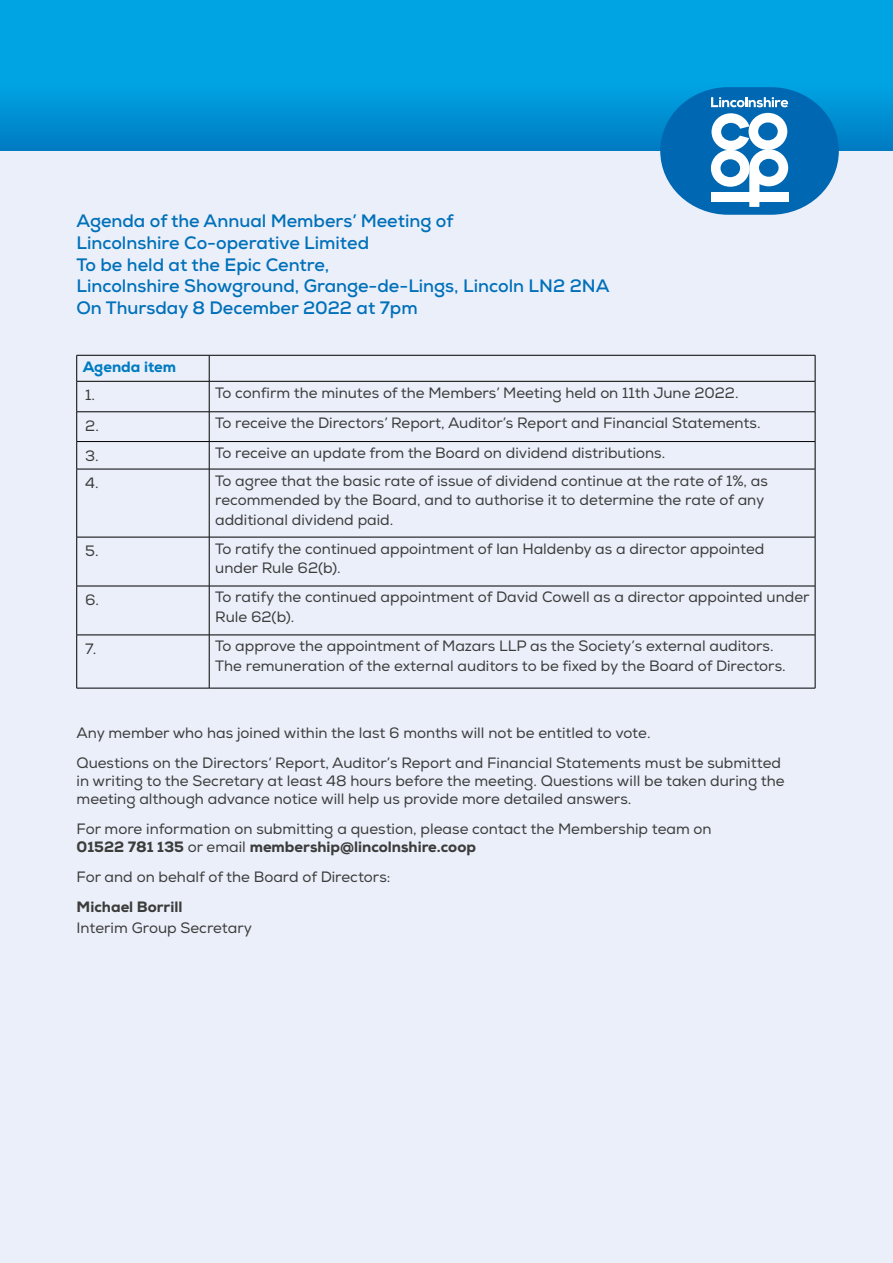
<style>
.page{position:relative;width:893px;height:1263px;background:#eaeffa}
.page>*{position:absolute;margin:0;border:0;box-sizing:border-box;transform-origin:0 0}
.t1{font:700 18px/21.6px "Nexa";color:#0070b9}
.t2{font:15px/19.5px "Nexa";color:#3c3c3b}
.t3{font:800 15px "Nexa";color:#3c3c3b}
.t4{font:800 15px "Nexa";color:#007bc1}
.s1{font-weight:800}
</style>
<div class="page">
<div style="left:0;top:0;width:893px;height:151px;background:#00a4e3"></div>
<div style="left:0;top:83px;width:893px;height:68px;background:linear-gradient(to bottom,#00a4e3,#007bc2)"></div>
<svg style="left:660px;top:87px;width:179px;height:128px;background:#4795cb"></svg>
<hr style="left:77px;top:355px;width:132px;height:1px;background:#000">
<svg style="left:76px;top:355px;width:1px;height:26px"></svg>
<hr style="left:209px;top:355px;width:606px;height:1px;background:#000">
<svg style="left:209px;top:355px;width:1px;height:26px"></svg>
<svg style="left:815px;top:355px;width:1px;height:26px"></svg>
<hr style="left:77px;top:381px;width:132px;height:1px;background:#000">
<hr style="left:76px;top:381px;width:1px;height:31px;background:#000">
<hr style="left:209px;top:381px;width:606px;height:1px;background:#000">
<hr style="left:209px;top:381px;width:1px;height:31px;background:#000">
<hr style="left:815px;top:381px;width:1px;height:31px;background:#000">
<hr style="left:77px;top:411px;width:132px;height:1px;background:#000">
<hr style="left:209px;top:411px;width:606px;height:1px;background:#000">
<hr style="left:77px;top:441px;width:132px;height:1px;background:#000">
<svg style="left:76px;top:412px;width:1px;height:57px"></svg>
<hr style="left:209px;top:441px;width:606px;height:1px;background:#000">
<svg style="left:209px;top:412px;width:1px;height:57px"></svg>
<svg style="left:815px;top:412px;width:1px;height:57px"></svg>
<hr style="left:77px;top:469px;width:132px;height:1px;background:#000">
<hr style="left:76px;top:469px;width:1px;height:68px;background:#000">
<hr style="left:209px;top:469px;width:606px;height:1px;background:#000">
<hr style="left:209px;top:469px;width:1px;height:68px;background:#000">
<hr style="left:815px;top:469px;width:1px;height:68px;background:#000">
<hr style="left:77px;top:537px;width:132px;height:1px;background:#000">
<hr style="left:76px;top:537px;width:1px;height:49px;background:#000">
<hr style="left:209px;top:537px;width:606px;height:1px;background:#000">
<hr style="left:209px;top:537px;width:1px;height:49px;background:#000">
<hr style="left:815px;top:537px;width:1px;height:49px;background:#000">
<hr style="left:77px;top:586px;width:132px;height:1px;background:#000">
<hr style="left:76px;top:586px;width:1px;height:49px;background:#000">
<hr style="left:209px;top:586px;width:606px;height:1px;background:#000">
<hr style="left:209px;top:586px;width:1px;height:49px;background:#000">
<hr style="left:815px;top:586px;width:1px;height:49px;background:#000">
<hr style="left:77px;top:635px;width:132px;height:1px;background:#000">
<hr style="left:76px;top:635px;width:1px;height:53px;background:#000">
<hr style="left:209px;top:635px;width:606px;height:1px;background:#000">
<hr style="left:209px;top:635px;width:1px;height:53px;background:#000">
<hr style="left:815px;top:635px;width:1px;height:53px;background:#000">
<hr style="left:77px;top:688px;width:132px;height:1px;background:#000">
<hr style="left:209px;top:688px;width:606px;height:1px;background:#000">
<p class="t1" style="left:77px;top:210px;width:534px">Agenda of the Annual Members’ Meeting of<br>Lincolnshire Co-operative Limited<br>To be held at the Epic Centre,<br>Lincolnshire Showground, Grange-de-Lings, Lincoln LN2 2NA On Thursday 8 December 2022 at 7pm</p>
<p class="t4" style="left:83px;top:357px;width:95px">Agenda item</p>
<p class="t2" style="left:85px;top:386px;width:11px">1.</p>
<p class="t2" style="left:215px;top:383px;width:525px">To confirm the minutes of the Members’ Meeting held on 11th June 2022.</p>
<p class="t2" style="left:85px;top:416px;width:15px">2.</p>
<p class="t2" style="left:215px;top:414px;width:547px">To receive the Directors’ Report, Auditor’s Report and Financial Statements.</p>
<p class="t2" style="left:85px;top:446px;width:15px">3.</p>
<p class="t2" style="left:215px;top:443px;width:452px">To receive an update from the Board on dividend distributions.</p>
<p class="t2" style="left:85px;top:473px;width:15px">4.</p>
<p class="t2" style="left:215px;top:471px;width:554px">To agree that the basic rate of issue of dividend continue at the rate of 1%, as recommended by the Board, and to authorise it to determine the rate of any additional dividend paid.</p>
<p class="t2" style="left:85px;top:541px;width:15px">5.</p>
<p class="t2" style="left:215px;top:539px;width:551px">To ratify the continued appointment of Ian Haldenby as a director appointed under Rule 62(b).</p>
<p class="t2" style="left:85px;top:590px;width:15px">6.</p>
<p class="t2" style="left:215px;top:588px;width:596px">To ratify the continued appointment of David Cowell as a director appointed under<br>Rule 62(b).</p>
<p class="t2" style="left:85px;top:639px;width:13px">7.</p>
<p class="t2" style="left:215px;top:637px;width:572px">To approve the appointment of Mazars LLP as the Society’s external auditors.<br>The remuneration of the external auditors to be fixed by the Board of Directors.</p>
<p class="t2" style="left:77px;top:718px;width:706px;line-height:30px">Any member who has joined within the last 6 months will not be entitled to vote.<br>Questions on the Directors’ Report, Auditor’s Report and Financial Statements must be submitted</p>
<p class="t2" style="left:77px;top:772px;width:709px;line-height:18px">in writing to the Secretary at least 48 hours before the meeting. Questions will be taken during the meeting although advance notice will help us provide more detailed answers.</p>
<p class="t2" style="left:77px;top:820px;width:637px;line-height:18px">For more information on submitting a question, please contact the Membership team on<br><span class="s1">01522 781 135</span> or email <span class="s1">membership@lincolnshire.coop</span></p>
<p class="t2" style="left:77px;top:867px;width:315px">For and on behalf of the Board of Directors:</p>
<p class="t3" style="left:77px;top:897px;width:107px">Michael Borrill</p>
<p class="t2" style="left:77px;top:919px;width:177px">Interim Group Secretary</p>
</div>
